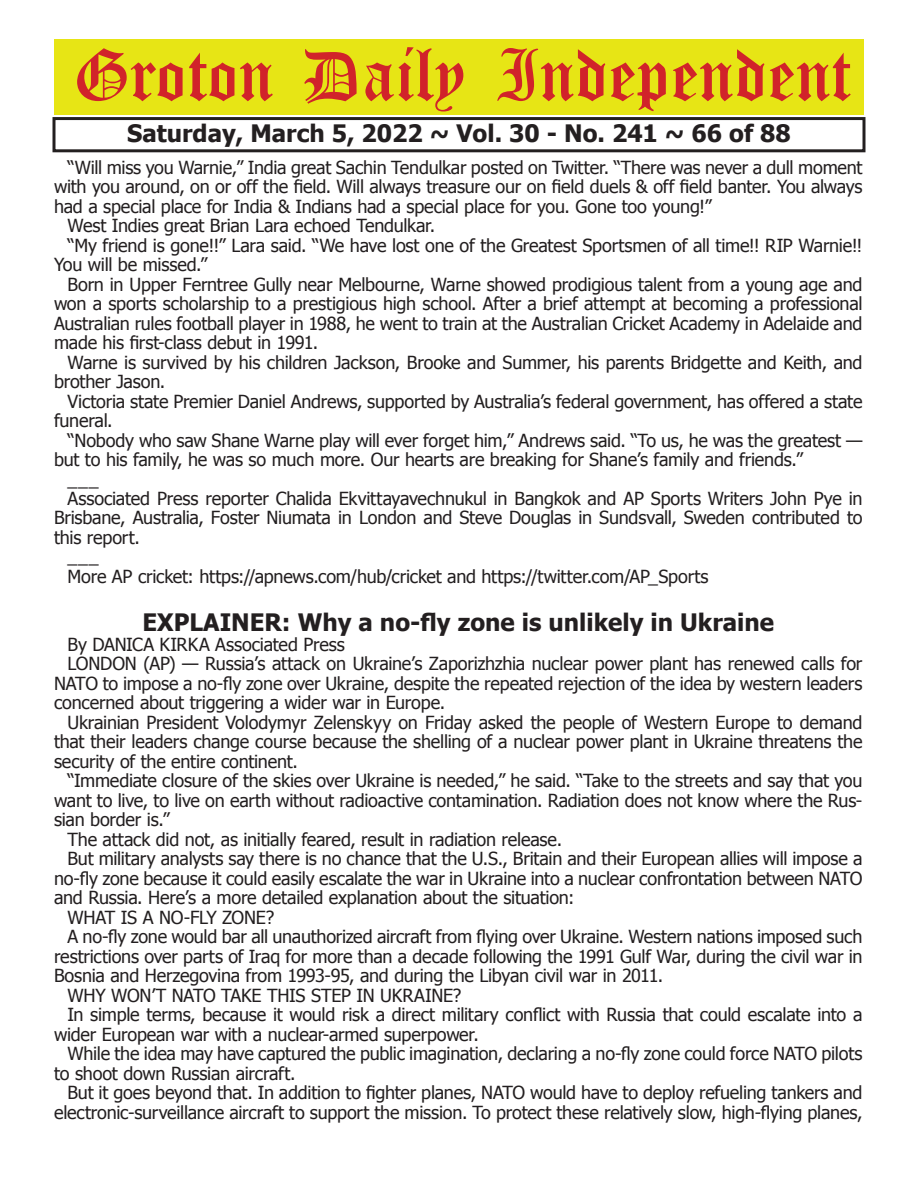
<style>
.page{position:relative;width:918px;height:1188px;background:#fff}
.page>*{position:absolute;margin:0;border:0;box-sizing:border-box;transform-origin:0 0}
.t1{font:54px "Old English Five";color:#d1232a}
.t2{font:700 24px "Tahoma";color:#231f20}
.t3{font:18px "Tahoma";letter-spacing:-.015em;color:#231f20}
</style>
<div class="page">
<div style="left:52px;top:117px;width:814px;height:35px;border:3px solid #231f20"></div>
<div style="left:54px;top:40px;width:810px;height:75px;background:#e7e515"></div>
<h1 class="t1" style="left:73px;top:50px;width:779px">Groton Daily Independent</h1>
<h2 class="t2" style="left:127px;top:116px;width:665px">Saturday, March 5, 2022 ~ Vol. 30 - No. 241 ~ 66 of 88</h2>
<p class="t3" style="left:68px;top:155px;width:797px">“Will miss you Warnie,” India great Sachin Tendulkar posted on Twitter. “There was never a dull moment</p>
<p class="t3" style="left:54px;top:174px;width:810px">with you around, on or off the field. Will always treasure our on field duels &amp; off field banter. You always</p>
<p class="t3" style="left:54px;top:194px;width:659px">had a special place for India &amp; Indians had a special place for you. Gone too young!”</p>
<p class="t3" style="left:68px;top:213px;width:369px">West Indies great Brian Lara echoed Tendulkar.</p>
<p class="t3" style="left:68px;top:233px;width:797px">“My friend is gone!!” Lara said. “We have lost one of the Greatest Sportsmen of all time!! RIP Warnie!!</p>
<p class="t3" style="left:54px;top:252px;width:155px">You will be missed.”</p>
<p class="t3" style="left:68px;top:272px;width:797px">Born in Upper Ferntree Gully near Melbourne, Warne showed prodigious talent from a young age and</p>
<p class="t3" style="left:54px;top:291px;width:810px">won a sports scholarship to a prestigious high school. After a brief attempt at becoming a professional</p>
<p class="t3" style="left:54px;top:311px;width:810px">Australian rules football player in 1988, he went to train at the Australian Cricket Academy in Adelaide and</p>
<p class="t3" style="left:54px;top:330px;width:266px">made his first-class debut in 1991.</p>
<p class="t3" style="left:68px;top:350px;width:797px">Warne is survived by his children Jackson, Brooke and Summer, his parents Bridgette and Keith, and</p>
<p class="t3" style="left:54px;top:369px;width:113px">brother Jason.</p>
<p class="t3" style="left:68px;top:389px;width:797px">Victoria state Premier Daniel Andrews, supported by Australia’s federal government, has offered a state</p>
<p class="t3" style="left:54px;top:408px;width:60px">funeral.</p>
<p class="t3" style="left:68px;top:428px;width:796px">“Nobody who saw Shane Warne play will ever forget him,” Andrews said. “To us, he was the greatest —</p>
<p class="t3" style="left:54px;top:447px;width:750px">but to his family, he was so much more. Our hearts are breaking for Shane’s family and friends.”</p>
<p class="t3" style="left:68px;top:467px;width:33px">___</p>
<p class="t3" style="left:68px;top:486px;width:797px">Associated Press reporter Chalida Ekvittayavechnukul in Bangkok and AP Sports Writers John Pye in</p>
<p class="t3" style="left:54px;top:506px;width:810px">Brisbane, Australia, Foster Niumata in London and Steve Douglas in Sundsvall, Sweden contributed to</p>
<p class="t3" style="left:54px;top:525px;width:87px">this report.</p>
<p class="t3" style="left:68px;top:545px;width:33px">___</p>
<p class="t3" style="left:68px;top:564px;width:643px">More AP cricket: https://apnews.com/hub/cricket and https://twitter.com/AP_Sports</p>
<h2 class="t2" style="left:143px;top:606px;width:633px">EXPLAINER: Why a no-fly zone is unlikely in Ukraine</h2>
<p class="t3" style="left:68px;top:632px;width:279px">By DANICA KIRKA Associated Press</p>
<p class="t3" style="left:68px;top:652px;width:796px">LONDON (AP) — Russia’s attack on Ukraine’s Zaporizhzhia nuclear power plant has renewed calls for</p>
<p class="t3" style="left:54px;top:671px;width:810px">NATO to impose a no-fly zone over Ukraine, despite the repeated rejection of the idea by western leaders</p>
<p class="t3" style="left:54px;top:691px;width:393px">concerned about triggering a wider war in Europe.</p>
<p class="t3" style="left:68px;top:710px;width:797px">Ukrainian President Volodymyr Zelenskyy on Friday asked the people of Western Europe to demand</p>
<p class="t3" style="left:54px;top:730px;width:810px">that their leaders change course because the shelling of a nuclear power plant in Ukraine threatens the</p>
<p class="t3" style="left:54px;top:749px;width:246px">security of the entire continent.</p>
<p class="t3" style="left:68px;top:769px;width:796px">“Immediate closure of the skies over Ukraine is needed,” he said. “Take to the streets and say that you</p>
<p class="t3" style="left:54px;top:788px;width:810px">want to live, to live on earth without radioactive contamination. Radiation does not know where the Rus-</p>
<p class="t3" style="left:54px;top:808px;width:117px">sian border is.”</p>
<p class="t3" style="left:68px;top:827px;width:496px">The attack did not, as initially feared, result in radiation release.</p>
<p class="t3" style="left:68px;top:847px;width:796px">But military analysts say there is no chance that the U.S., Britain and their European allies will impose a</p>
<p class="t3" style="left:54px;top:866px;width:810px">no-fly zone because it could easily escalate the war in Ukraine into a nuclear confrontation between NATO</p>
<p class="t3" style="left:54px;top:886px;width:522px">and Russia. Here’s a more detailed explanation about the situation:</p>
<p class="t3" style="left:68px;top:905px;width:208px">WHAT IS A NO-FLY ZONE?</p>
<p class="t3" style="left:68px;top:925px;width:796px">A no-fly zone would bar all unauthorized aircraft from flying over Ukraine. Western nations imposed such</p>
<p class="t3" style="left:54px;top:944px;width:810px">restrictions over parts of Iraq for more than a decade following the 1991 Gulf War, during the civil war in</p>
<p class="t3" style="left:54px;top:964px;width:611px">Bosnia and Herzegovina from 1993-95, and during the Libyan civil war in 2011.</p>
<p class="t3" style="left:68px;top:983px;width:396px">WHY WON’T NATO TAKE THIS STEP IN UKRAINE?</p>
<p class="t3" style="left:68px;top:1003px;width:796px">In simple terms, because it would risk a direct military conflict with Russia that could escalate into a</p>
<p class="t3" style="left:54px;top:1022px;width:426px">wider European war with a nuclear-armed superpower.</p>
<p class="t3" style="left:68px;top:1042px;width:796px">While the idea may have captured the public imagination, declaring a no-fly zone could force NATO pilots</p>
<p class="t3" style="left:54px;top:1061px;width:243px">to shoot down Russian aircraft.</p>
<p class="t3" style="left:68px;top:1081px;width:797px">But it goes beyond that. In addition to fighter planes, NATO would have to deploy refueling tankers and</p>
<p class="t3" style="left:54px;top:1100px;width:810px">electronic-surveillance aircraft to support the mission. To protect these relatively slow, high-flying planes,</p>
</div>
